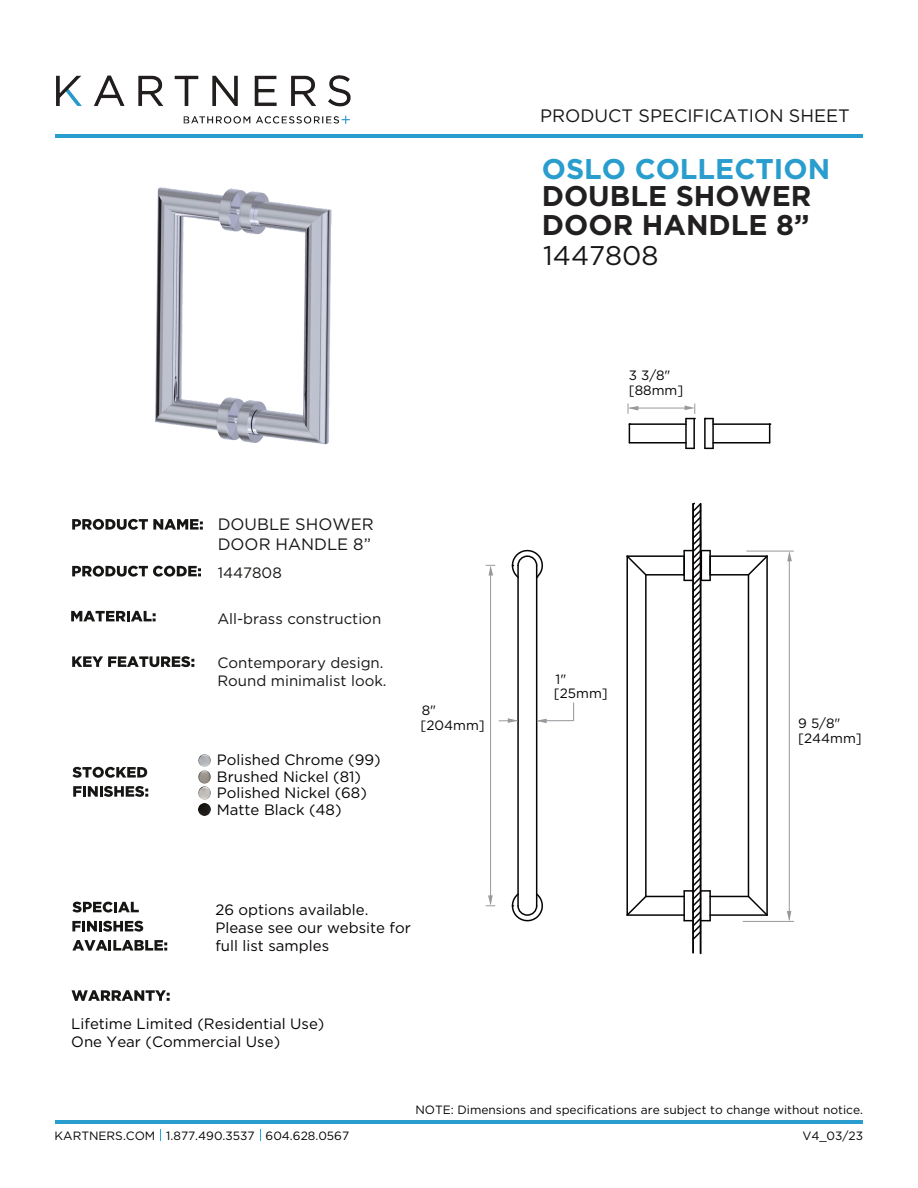
<style>
.page{position:relative;width:918px;height:1188px;background:#fff}
.page>*{position:absolute;margin:0;border:0;box-sizing:border-box;transform-origin:0 0}
.t1{font:700 28.5px/28.5px "Gotham";color:#211f1f}
.t2{font:700 28.5px "Gotham";color:#299dcd}
.t3{font:27px "Gotham";color:#161615}
.t4{font:18px "Gotham";color:#161615}
.t5{font:16.5px/19.8px "Gotham";color:#161615}
.t6{font:15px/18px "Gotham";color:#060303}
.t7{font:15px/18px "Gotham";color:#161615}
.t8{font:15px/16.6px "Gotham";color:#030303}
.t9{font:13.5px/14.9px "Gotham";color:#060303}
.t10{font:12px "Gotham";color:#060303}
.t11{font:12px "Gotham";color:#030303}
</style>
<div class="page">
<hr style="left:55px;top:134px;width:808px;height:4px;background:#299dcd">
<hr style="left:55px;top:1120px;width:808px;height:4px;background:#299dcd">
<img style="left:56px;top:76px;width:295px;height:48px">
<svg style="left:72px;top:519px;width:131px;height:11px"></svg>
<svg style="left:72px;top:566px;width:129px;height:11px"></svg>
<svg style="left:72px;top:767px;width:75px;height:11px"></svg>
<svg style="left:73px;top:786px;width:75px;height:11px"></svg>
<svg style="left:72px;top:656px;width:122px;height:11px"></svg>
<svg style="left:72px;top:990px;width:98px;height:11px"></svg>
<svg style="left:71px;top:611px;width:85px;height:10px"></svg>
<svg style="left:72px;top:902px;width:67px;height:11px"></svg>
<svg style="left:72px;top:921px;width:71px;height:11px"></svg>
<svg style="left:72px;top:940px;width:95px;height:11px"></svg>
<hr style="left:626px;top:556px;width:2px;height:359px;background:#060303">
<hr style="left:645px;top:575px;width:2px;height:321px;background:#060303">
<hr style="left:646px;top:574px;width:38px;height:2px;background:#060303">
<hr style="left:627px;top:555px;width:57px;height:2px;background:#060303">
<svg style="left:626px;top:555px;width:22px;height:22px"></svg>
<hr style="left:646px;top:896px;width:38px;height:1px;background:#060303">
<hr style="left:627px;top:914px;width:57px;height:2px;background:#060303">
<svg style="left:626px;top:894px;width:22px;height:22px"></svg>
<hr style="left:536px;top:565px;width:1px;height:341px;background:#060303">
<hr style="left:517px;top:565px;width:2px;height:341px;background:#060303">
<hr style="left:692px;top:504px;width:2px;height:449px;background:#060303">
<hr style="left:700px;top:504px;width:1px;height:449px;background:#060303">
<svg style="left:511px;top:549px;width:32px;height:30px"></svg>
<svg style="left:511px;top:892px;width:32px;height:30px"></svg>
<hr style="left:693px;top:419px;width:2px;height:29px;background:#060303">
<hr style="left:685px;top:422px;width:2px;height:26px;background:#060303">
<hr style="left:629px;top:442px;width:57px;height:2px;background:#060303">
<hr style="left:629px;top:423px;width:57px;height:2px;background:#060303">
<svg style="left:629px;top:423px;width:1px;height:19px"></svg>
<hr style="left:704px;top:419px;width:2px;height:29px;background:#060303">
<hr style="left:712px;top:422px;width:2px;height:26px;background:#060303">
<hr style="left:713px;top:442px;width:57px;height:2px;background:#060303">
<hr style="left:713px;top:423px;width:57px;height:2px;background:#060303">
<svg style="left:769px;top:423px;width:2px;height:20px"></svg>
<svg style="left:705px;top:418px;width:9px;height:4px"></svg>
<hr style="left:630px;top:408px;width:56px;height:1px;background:#97999d">
<svg style="left:685px;top:404px;width:11px;height:18px"></svg>
<svg style="left:628px;top:403px;width:10px;height:11px"></svg>
<hr style="left:490px;top:574px;width:1px;height:330px;background:#97999d">
<svg style="left:486px;top:565px;width:9px;height:11px"></svg>
<svg style="left:486px;top:895px;width:9px;height:12px"></svg>
<svg style="left:499px;top:718px;width:19px;height:5px"></svg>
<svg style="left:536px;top:702px;width:38px;height:21px"></svg>
<hr style="left:766px;top:556px;width:2px;height:359px;background:#060303">
<hr style="left:748px;top:575px;width:1px;height:321px;background:#060303">
<hr style="left:710px;top:574px;width:38px;height:2px;background:#060303">
<hr style="left:710px;top:555px;width:57px;height:2px;background:#060303">
<svg style="left:746px;top:555px;width:22px;height:22px"></svg>
<hr style="left:710px;top:896px;width:38px;height:1px;background:#060303">
<hr style="left:710px;top:914px;width:57px;height:2px;background:#060303">
<svg style="left:746px;top:894px;width:22px;height:22px"></svg>
<svg style="left:681px;top:502px;width:32px;height:439px"></svg>
<hr style="left:743px;top:921px;width:51px;height:1px;background:#97999d">
<hr style="left:746px;top:551px;width:48px;height:1px;background:#97999d">
<hr style="left:789px;top:560px;width:1px;height:360px;background:#97999d">
<svg style="left:787px;top:551px;width:5px;height:10px"></svg>
<svg style="left:787px;top:911px;width:4px;height:10px"></svg>
<img style="left:155px;top:187px;width:177px;height:258px">
<svg style="left:198px;top:754px;width:13px;height:62px"></svg>
<p class="t4" style="left:540px;top:105px;width:311px">PRODUCT SPECIFICATION SHEET</p>
<h1 class="t2" style="left:542px;top:152px;width:290px">OSLO COLLECTION</h1>
<h1 class="t1" style="left:542px;top:181px;width:271px">DOUBLE SHOWER<br>DOOR HANDLE 8”</h1>
<h2 class="t3" style="left:543px;top:241px;width:117px">1447808</h2>
<p class="t5" style="left:218px;top:514px;width:157px">DOUBLE SHOWER<br>DOOR HANDLE 8”</p>
<p class="t7" style="left:218px;top:564px;width:66px">1447808</p>
<p class="t7" style="left:217px;top:609px;width:165px">All-brass construction</p>
<p class="t7" style="left:217px;top:653px;width:171px">Contemporary design.<br>Round minimalist look.</p>
<p class="t8" style="left:217px;top:751px;width:165px">Polished Chrome (99)<br>Brushed Nickel (81)<br>Polished Nickel (68)<br>Matte Black (48)</p>
<p class="t9" style="left:420px;top:703px;width:66px;line-height:14.1px">8" [204mm]</p>
<p class="t6" style="left:215px;top:900px;width:197px">26 options available.<br>Please see our website for full list samples</p>
<p class="t6" style="left:71px;top:1014px;width:255px">Lifetime Limited (Residential Use)<br>One Year (Commercial Use)</p>
<p class="t9" style="left:629px;top:367px;width:56px">3 3/8" [88mm]</p>
<p class="t9" style="left:554px;top:672px;width:55px;line-height:14px">1" [25mm]</p>
<p class="t9" style="left:798px;top:715px;width:65px">9 5/8" [244mm]</p>
<p class="t10" style="left:415px;top:1104px;width:449px">NOTE: Dimensions and specifications are subject to change without notice.</p>
<p class="t11" style="left:55px;top:1129px;width:296px">KARTNERS.COM 1.877.490.3537 604.628.0567</p>
<p class="t11" style="left:802px;top:1129px;width:62px">V4_03/23</p>
</div>
